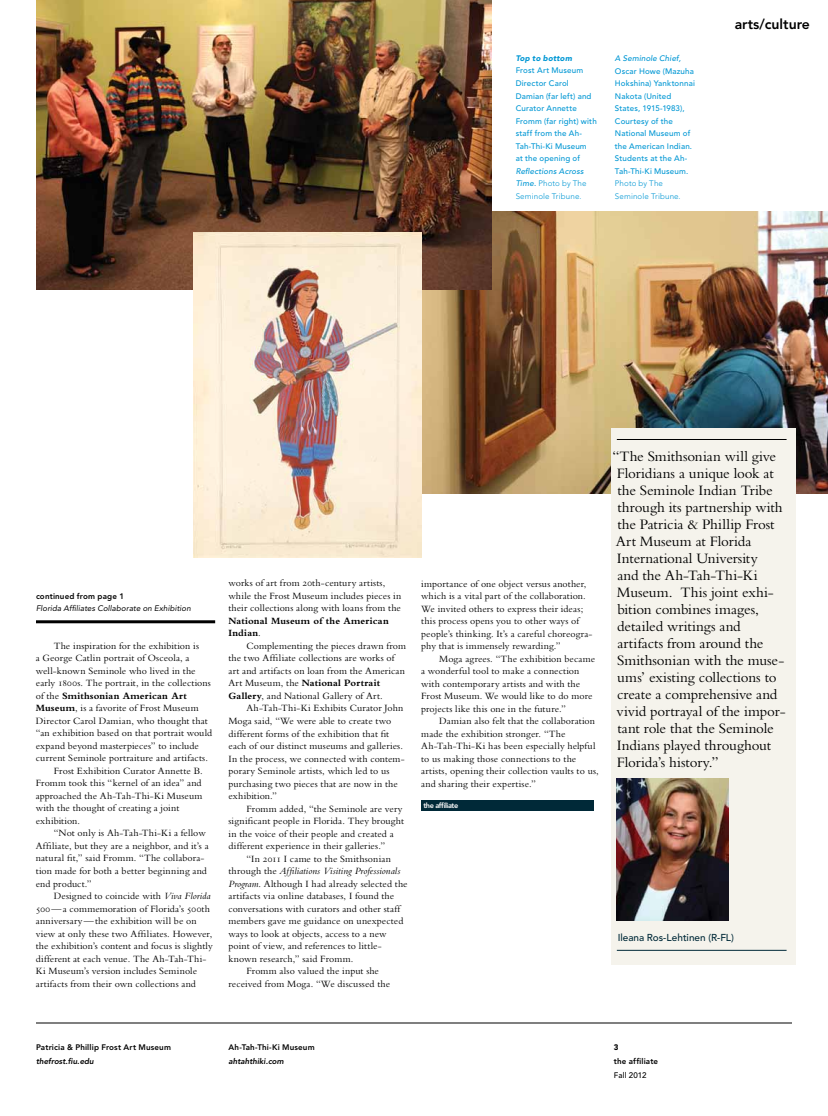
<style>
.page{position:relative;width:828px;height:1116px;background:#fff}
.page>*{position:absolute;margin:0;border:0;box-sizing:border-box;transform-origin:0 0}
.t1{font:15px/17px "Bembo";letter-spacing:-.005em;color:#000}
.t2{font:800 14px "Avenir LT Std";color:#000}
.t3{font:10px/12.5px "Bembo";letter-spacing:.01em;color:#000}
.t4{font:700 10px/12.5px "Bembo";letter-spacing:.015em;color:#000}
.t5{font:italic 10px "Bembo";letter-spacing:.005em;color:#000}
.t6{font:500 10px "Avenir LT Std";color:#002938}
.t7{font:500 8px/12.5px "Avenir LT Std";letter-spacing:.02em;color:#0097d4}
.t8{font:800 8px "Avenir LT Std";letter-spacing:.02em;color:#000}
.t9{font:300 8px/12.5px "Avenir LT Std";letter-spacing:.015em;color:#0097d4}
.t10{font:italic 8px "Avenir LT Std";letter-spacing:.01em;color:#000}
.t11{font:italic 800 8px "Avenir LT Std";color:#000}
.t12{font:italic 500 8px "Avenir LT Std";letter-spacing:.02em;color:#0097d4}
.t13{font:italic 900 8px "Avenir LT Std";letter-spacing:.015em;color:#0097d4}
.t14{font:500 8px "Avenir LT Std";letter-spacing:.005em;color:#000}
.t15{font:900 8px "Avenir LT Std";color:#000}
.t16{font:800 7.4px "Avenir LT Std";letter-spacing:-.055em;color:#fff}
.s1{font-weight:500;font-style:italic}
.s2{font-weight:500}
.s3{font-family:"Bembo SC"}
.s4{font-weight:400}
.s5{font-weight:700}
.s6{font-style:italic}
.s7{font-style:normal}
</style>
<div class="page">
<img style="left:421px;top:211px;width:407px;height:283px">
<img style="left:36px;top:0;width:456px;height:289px">
<hr style="left:36px;top:1023px;width:756px;height:1px;background:#000">
<div style="left:421px;top:801px;width:173px;height:10px;background:#002938"></div>
<hr style="left:36px;top:620px;width:179px;height:3px;background:#000">
<div style="left:611px;top:428px;width:185px;height:537px;background:#f5f3ec"></div>
<hr style="left:617px;top:439px;width:170px;height:1px;background:#000">
<hr style="left:617px;top:950px;width:170px;height:1px;background:#002938">
<img style="left:617px;top:779px;width:112px;height:141px">
<img style="left:193px;top:233px;width:228px;height:325px">
<p class="t13" style="left:516px;top:53px;width:58px">Top to bottom</p>
<p class="t7" style="left:516px;top:65px;width:83px">Frost Art Museum<br>Director Carol<br>Damian (far left) and<br>Curator Annette<br>Fromm (far right) with staff from the Ah-<br>Tah-Thi-Ki Museum<br>at the opening of</p>
<p class="t9" style="left:516px;top:165px;width:72px"><span class="s1">Reflections Across<br>Time</span><span class="s2">.</span> Photo by The<br>Seminole Tribune.</p>
<p class="t12" style="left:615px;top:54px;width:68px">A Seminole Chief,</p>
<p class="t7" style="left:615px;top:65px;width:82px">Oscar Howe (Mazuha<br>Hokshina) Yanktonnai<br>Nakota (United<br>States, 1915-1983),<br>Courtesy of the<br>National Museum of the American Indian.<br>Students at the Ah-<br>Tah-Thi-Ki Museum.</p>
<p class="t9" style="left:615px;top:177px;width:67px">Photo by The<br>Seminole Tribune.</p>
<h2 class="t2" style="left:735px;top:15px;width:77px">arts/culture</h2>
<p class="t8" style="left:36px;top:591px;width:90px">continued from page 1</p>
<p class="t10" style="left:36px;top:604px;width:156px">Florida Affiliates Collaborate on Exhibition</p>
<p class="t3" style="left:54px;top:639px;width:147px">The inspiration for the exhibition is</p>
<p class="t3" style="left:36px;top:652px;width:155px">a George Catlin portrait of Osceola, a</p>
<p class="t3" style="left:36px;top:664px;width:161px">well-known Seminole who lived in the</p>
<p class="t3" style="left:36px;top:677px;width:177px">early <span class="s3">1800</span>s. The portrait, in the collections</p>
<p class="t4" style="left:36px;top:689px;width:153px"><span class="s4">of the</span> Smithsonian American Art</p>
<p class="t3" style="left:36px;top:702px;width:164px"><span class="s5">Museum</span>, is a favorite of Frost Museum</p>
<p class="t3" style="left:36px;top:714px;width:174px">Director Carol Damian, who thought that</p>
<p class="t3" style="left:36px;top:727px;width:178px">“an exhibition based on that portrait would</p>
<p class="t3" style="left:36px;top:739px;width:165px">expand beyond masterpieces” to include</p>
<p class="t3" style="left:36px;top:752px;width:174px">current Seminole portraiture and artifacts.</p>
<p class="t3" style="left:54px;top:764px;width:150px">Frost Exhibition Curator Annette B.</p>
<p class="t3" style="left:36px;top:777px;width:167px">Fromm took this “kernel of an idea” and</p>
<p class="t3" style="left:36px;top:789px;width:168px">approached the Ah-Tah-Thi-Ki Museum</p>
<p class="t3" style="left:36px;top:802px;width:145px">with the thought of creating a joint</p>
<p class="t3" style="left:36px;top:814px;width:46px">exhibition.</p>
<p class="t3" style="left:54px;top:827px;width:153px">“Not only is Ah-Tah-Thi-Ki a fellow</p>
<p class="t3" style="left:36px;top:839px;width:174px">Affiliate, but they are a neighbor, and it’s a</p>
<p class="t3" style="left:36px;top:852px;width:170px">natural fit,” said Fromm. “The collabora-</p>
<p class="t3" style="left:36px;top:864px;width:173px">tion made for both a better beginning and</p>
<p class="t3" style="left:36px;top:877px;width:57px">end product.”</p>
<p class="t3" style="left:54px;top:889px;width:158px">Designed to coincide with <span class="s6">Viva Florida</span></p>
<p class="t3" style="left:36px;top:902px;width:176px"><span class="s3">500</span>—a commemoration of Florida’s <span class="s3">500</span>th</p>
<p class="t3" style="left:36px;top:914px;width:162px">anniversary—the exhibition will be on</p>
<p class="t3" style="left:36px;top:927px;width:178px">view at only these two Affiliates. However,</p>
<p class="t3" style="left:36px;top:939px;width:179px">the exhibition’s content and focus is slightly</p>
<p class="t3" style="left:36px;top:952px;width:172px">different at each venue. The Ah-Tah-Thi-</p>
<p class="t3" style="left:36px;top:965px;width:163px">Ki Museum’s version includes Seminole</p>
<p class="t3" style="left:36px;top:977px;width:162px">artifacts from their own collections and</p>
<p class="t3" style="left:228px;top:577px;width:174px">works of art from <span class="s3">20</span>th-century artists, while the Frost Museum includes pieces in their collections along with loans from the</p>
<p class="t4" style="left:228px;top:614px;width:162px">National Museum of the American<br>Indian<span class="s4">.</span></p>
<p class="t3" style="left:228px;top:639px;width:179px;text-indent:18px">Complementing the pieces drawn from the two Affiliate collections are works of art and artifacts on loan from the American Art Museum, the <span class="s5">National Portrait Gallery</span>, and National Gallery of Art.</p>
<p class="t3" style="left:228px;top:702px;width:178px;text-indent:18px">Ah-Tah-Thi-Ki Exhibits Curator John Moga said, “We were able to create two different forms of the exhibition that fit each of our distinct museums and galleries.<br>In the process, we connected with contem&shy;porary Seminole artists, which led to us purchasing two pieces that are now in the exhibition.”</p>
<p class="t3" style="left:228px;top:802px;width:177px;text-indent:18px">Fromm added, “the Seminole are very significant people in Florida. They brought in the voice of their people and created a different experience in their galleries.”</p>
<p class="t3" style="left:246px;top:852px;width:146px">“In <span class="s3">2011</span> I came to the Smithsonian</p>
<p class="t5" style="left:228px;top:865px;width:174px"><span class="s7">through the</span> Affiliations Visiting Professionals</p>
<p class="t3" style="left:228px;top:877px;width:181px"><span class="s6">Program</span>. Although I had already selected the</p>
<p class="t3" style="left:228px;top:890px;width:167px">artifacts via online databases, I found the</p>
<p class="t3" style="left:228px;top:902px;width:173px">conversations with curators and other staff</p>
<p class="t3" style="left:228px;top:915px;width:176px">members gave me guidance on unexpected</p>
<p class="t3" style="left:228px;top:927px;width:160px">ways to look at objects, access to a new</p>
<p class="t3" style="left:228px;top:940px;width:155px">point of view, and references to little-</p>
<p class="t3" style="left:228px;top:952px;width:126px">known research,” said Fromm.</p>
<p class="t3" style="left:246px;top:965px;width:134px">Fromm also valued the input she</p>
<p class="t3" style="left:228px;top:977px;width:163px">received from Moga. “We discussed the</p>
<p class="t3" style="left:421px;top:577px;width:173px">importance of one object versus another, which is a vital part of the collaboration.<br>We invited others to express their ideas; this process opens you to other ways of people’s thinking. It’s a careful choreogra&shy;phy that is immensely rewarding.”</p>
<p class="t3" style="left:421px;top:652px;width:175px;text-indent:18px">Moga agrees. “The exhibition became a wonderful tool to make a connection with contemporary artists and with the Frost Museum. We would like to do more projects like this one in the future.”</p>
<p class="t3" style="left:421px;top:715px;width:179px;text-indent:18px">Damian also felt that the collaboration made the exhibition stronger. “The Ah-Tah-Thi-Ki has been especially helpful to us making those connections to the artists, opening their collection vaults to us, and sharing their expertise.”</p>
<p class="t16" style="left:423px;top:801px;width:36px">the affiliate</p>
<p class="t1" style="left:612px;top:448px;width:175px">“The Smithsonian will give<br>Floridians a unique look at the Seminole Indian Tribe through its partnership with the Patricia &amp; Phillip Frost<br>Art Museum at Florida<br>International University<br>and the Ah-Tah-Thi-Ki<br>Museum. This joint exhi&shy;bition combines images, detailed writings and<br>artifacts from around the<br>Smithsonian with the muse&shy;ums’ existing collections to create a comprehensive and vivid portrayal of the impor&shy;tant role that the Seminole<br>Indians played throughout<br>Florida’s history.”</p>
<p class="t6" style="left:618px;top:932px;width:118px">Ileana Ros-Lehtinen (R-FL)</p>
<p class="t8" style="left:36px;top:1043px;width:137px">Patricia &amp; Phillip Frost Art Museum</p>
<p class="t11" style="left:36px;top:1057px;width:59px">thefrost.fiu.edu</p>
<p class="t8" style="left:229px;top:1043px;width:88px">Ah-Tah-Thi-Ki Museum</p>
<p class="t11" style="left:229px;top:1057px;width:57px">ahtahthiki.com</p>
<p class="t15" style="left:614px;top:1042px;width:6px">3</p>
<p class="t8" style="left:614px;top:1057px;width:46px">the affiliate</p>
<p class="t14" style="left:614px;top:1071px;width:34px">Fall 2012</p>
</div>
